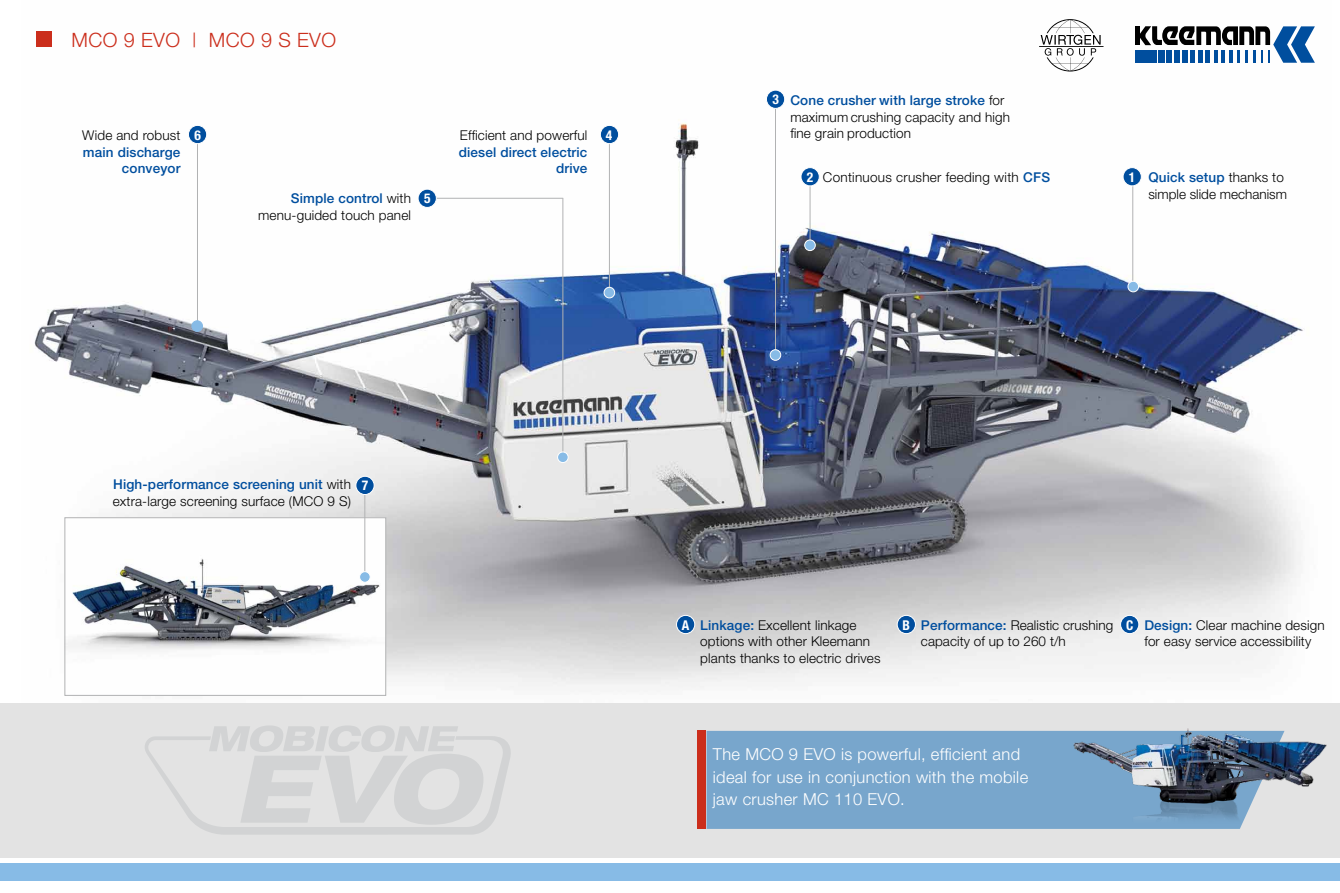
<style>
.page{position:relative;width:1340px;height:893px;background:#fff}
.page>*{position:absolute;margin:0;border:0;box-sizing:border-box;transform-origin:0 0}
.t1{font:300 19.8px "Helvetica Neue";letter-spacing:.02em;color:#cb2e1c}
.t2{font:300 16.5px/22.5px "Helvetica Neue";letter-spacing:.02em;color:#fff}
.t3{font:300 13.5px/16.9px "Helvetica Neue";letter-spacing:.01em;color:#000}
.t4{font:500 13.5px/16.9px "Helvetica Neue";letter-spacing:.01em;color:#004e9e;text-align:right}
.t5{font:700 condensed 13.5px "Helvetica Neue";color:#fff}
.s1{font-weight:500;color:#004e9e}
</style>
<div class="page">
<img style="left:21px;top:26px;width:1310px;height:678px">
<div style="left:0;top:704px;width:1339px;height:154px;background:#e3e3e3"></div>
<div style="left:0;top:862px;width:1339px;height:18px;background:#87bbe6"></div>
<div style="left:1134px;top:26px;width:5px;height:19px;background:#000"></div>
<div style="left:1134px;top:50px;width:7px;height:13px;background:#004e9e"></div>
<svg style="left:1139px;top:26px;width:175px;height:37px"></svg>
<svg style="left:1039px;top:19px;width:64px;height:53px"></svg>
<div style="left:706px;top:731px;width:359px;height:98px;background:#78a6cc"></div>
<div style="left:697px;top:731px;width:9px;height:98px;background:#cb2e1c"></div>
<svg style="left:145px;top:726px;width:366px;height:109px"></svg>
<img style="left:1065px;top:728px;width:262px;height:101px">
<hr style="left:197px;top:133px;width:1px;height:194px;background:#b1b2b3">
<div style="left:188px;top:125px;width:19px;height:19px;background:#004e9e;border-radius:50%"></div>
<div style="left:188px;top:125px;width:19px;height:19px;border:1px solid #fff;border-radius:50%"></div>
<div style="left:192px;top:321px;width:10px;height:10px;background:#87bbe6;border-radius:50%"></div>
<div style="left:191px;top:320px;width:12px;height:12px;border:1px solid #87bbe6;border-radius:50%"></div>
<hr style="left:562px;top:198px;width:1px;height:258px;background:#b1b2b3">
<div style="left:557px;top:452px;width:11px;height:11px;background:#87bbe6;border-radius:50%"></div>
<div style="left:557px;top:452px;width:11px;height:11px;border:1px solid #fff;border-radius:50%"></div>
<hr style="left:609px;top:137px;width:1px;height:156px;background:#b1b2b3">
<div style="left:600px;top:125px;width:18px;height:19px;background:#004e9e;border-radius:50%"></div>
<div style="left:600px;top:125px;width:19px;height:19px;border:1px solid #fff;border-radius:50%"></div>
<div style="left:604px;top:287px;width:10px;height:11px;background:#87bbe6;border-radius:50%"></div>
<div style="left:603px;top:287px;width:12px;height:11px;border:1px solid #fff;border-radius:50%"></div>
<hr style="left:775px;top:100px;width:1px;height:255px;background:#b1b2b3">
<div style="left:766px;top:90px;width:18px;height:18px;background:#004e9e;border-radius:50%"></div>
<div style="left:766px;top:90px;width:19px;height:19px;border:1px solid #fff;border-radius:50%"></div>
<div style="left:770px;top:350px;width:10px;height:10px;background:#87bbe6;border-radius:50%"></div>
<div style="left:769px;top:349px;width:12px;height:12px;border:1px solid #fff;border-radius:50%"></div>
<hr style="left:809px;top:177px;width:1px;height:69px;background:#b1b2b3">
<div style="left:801px;top:168px;width:18px;height:18px;background:#004e9e;border-radius:50%"></div>
<div style="left:800px;top:167px;width:19px;height:19px;border:1px solid #fff;border-radius:50%"></div>
<div style="left:804px;top:240px;width:11px;height:11px;background:#87bbe6;border-radius:50%"></div>
<div style="left:804px;top:240px;width:11px;height:11px;border:1px solid #fff;border-radius:50%"></div>
<div style="left:676px;top:615px;width:18px;height:19px;background:#004e9e;border-radius:50%"></div>
<div style="left:676px;top:615px;width:19px;height:19px;border:1px solid #fff;border-radius:50%"></div>
<div style="left:897px;top:615px;width:18px;height:19px;background:#004e9e;border-radius:50%"></div>
<div style="left:897px;top:615px;width:18px;height:19px;border:1px solid #fff;border-radius:50%"></div>
<div style="left:1120px;top:615px;width:18px;height:19px;background:#004e9e;border-radius:50%"></div>
<div style="left:1120px;top:615px;width:19px;height:19px;border:1px solid #fff;border-radius:50%"></div>
<hr style="left:1132px;top:174px;width:1px;height:113px;background:#b1b2b3">
<div style="left:1127px;top:281px;width:11px;height:11px;background:#87bbe6;border-radius:50%"></div>
<div style="left:1127px;top:281px;width:11px;height:11px;border:1px solid #fff;border-radius:50%"></div>
<div style="left:1123px;top:168px;width:18px;height:18px;background:#004e9e;border-radius:50%"></div>
<div style="left:1122px;top:167px;width:19px;height:19px;border:1px solid #fff;border-radius:50%"></div>
<div style="left:37px;top:32px;width:15px;height:15px;background:#cb2e1c"></div>
<hr style="left:429px;top:198px;width:134px;height:1px;background:#b1b2b3">
<div style="left:418px;top:189px;width:18px;height:18px;background:#004e9e;border-radius:50%"></div>
<div style="left:418px;top:189px;width:18px;height:19px;border:1px solid #fff;border-radius:50%"></div>
<img style="left:66px;top:519px;width:318px;height:175px">
<div style="left:64px;top:517px;width:322px;height:179px;border:1px solid #b1b2b3"></div>
<hr style="left:364px;top:487px;width:1px;height:91px;background:#b1b2b3">
<div style="left:356px;top:476px;width:18px;height:18px;background:#004e9e;border-radius:50%"></div>
<div style="left:356px;top:476px;width:18px;height:19px;border:1px solid #fff;border-radius:50%"></div>
<div style="left:359px;top:572px;width:11px;height:10px;background:#87bbe6;border-radius:50%"></div>
<div style="left:359px;top:571px;width:11px;height:12px;border:1px solid #fff;border-radius:50%"></div>
<h1 class="t1" style="left:72px;top:28px;width:266px">MCO 9 EVO | MCO 9 S EVO</h1>
<p class="t3" style="left:82px;top:126px;width:100px">Wide and robust</p>
<p class="t4" style="left:83px;top:143px;width:99px">main discharge conveyor</p>
<p class="t5" style="left:194px;top:127px;width:8px">6</p>
<p class="t3" style="left:460px;top:126px;width:129px">Efficient and powerful</p>
<p class="t4" style="left:459px;top:143px;width:130px">diesel direct electric drive</p>
<p class="t3" style="left:258px;top:190px;width:154px;text-align:right"><span class="s1">Simple control</span> with menu-guided touch panel</p>
<p class="t5" style="left:424px;top:190px;width:8px">5</p>
<p class="t5" style="left:605px;top:127px;width:8px">4</p>
<p class="t5" style="left:772px;top:91px;width:8px">3</p>
<p class="t3" style="left:790px;top:91px;width:221px"><span class="s1">Cone crusher with large stroke</span> for maximum crushing capacity and high fine grain production</p>
<p class="t3" style="left:823px;top:169px;width:229px">Continuous crusher feeding with <span class="s1">CFS</span></p>
<p class="t5" style="left:807px;top:169px;width:8px">2</p>
<p class="t5" style="left:1128px;top:169px;width:8px">1</p>
<p class="t3" style="left:1148px;top:169px;width:140px"><span class="s1">Quick setup</span> thanks to simple slide mechanism</p>
<p class="t3" style="left:113px;top:476px;width:240px"><span class="s1">High-performance screening unit</span> with extra-large screening surface (MCO 9 S)</p>
<p class="t5" style="left:362px;top:477px;width:8px">7</p>
<p class="t5" style="left:902px;top:617px;width:9px">B</p>
<p class="t3" style="left:1144px;top:616px;width:182px"><span class="s1">Design:</span> Clear machine design for easy service accessibility</p>
<p class="t5" style="left:1126px;top:617px;width:9px">C</p>
<p class="t5" style="left:682px;top:617px;width:9px">A</p>
<p class="t3" style="left:921px;top:616px;width:194px"><span class="s1">Performance:</span> Realistic crushing capacity of up to 260 t/h</p>
<p class="t3" style="left:700px;top:616px;width:182px"><span class="s1">Linkage:</span> Excellent linkage options with other Kleemann plants thanks to electric drives</p>
<p class="t2" style="left:713px;top:742px;width:317px">The MCO 9 EVO is powerful, efficient and ideal for use in conjunction with the mobile jaw crusher MC 110 EVO.</p>
</div>
